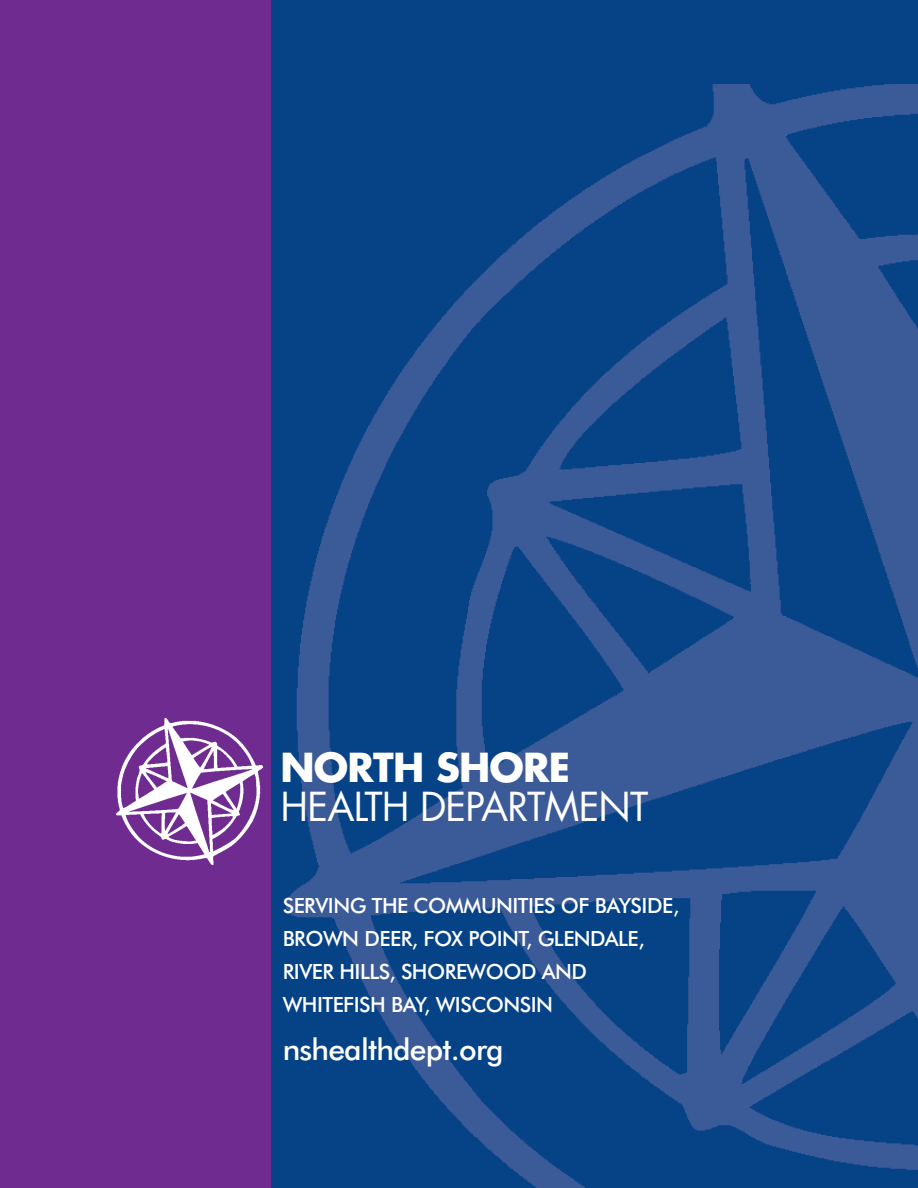
<style>
.page{position:relative;width:918px;height:1188px;background:#fff}
.page>*{position:absolute;margin:0;border:0;box-sizing:border-box;transform-origin:0 0}
.t1{font:38.85px "Futura";letter-spacing:-.02em;color:#fff}
.t2{font:700 38.85px "Futura";letter-spacing:-.02em;color:#fff}
.t3{font:500 30px "Futura BT";letter-spacing:-.025em;color:#fff}
.t4{font:500 21px/33px "Futura BT";letter-spacing:-.025em;color:#fff}
</style>
<div class="page">
<div style="left:0;top:0;width:271px;height:1188px;background:#702b91"></div>
<div style="left:272px;top:0;width:646px;height:1188px;background:#054286"></div>
<img style="left:286px;top:85px;width:632px;height:1103px">
<img style="left:117px;top:719px;width:146px;height:146px">
<h1 class="t2" style="left:280px;top:750px;width:291px">NORTH SHORE</h1>
<h1 class="t1" style="left:280px;top:789px;width:370px">HEALTH DEPARTMENT</h1>
<p class="t4" style="left:283px;top:891px;width:398px">SERVING THE COMMUNITIES OF BAYSIDE,<br>BROWN DEER, FOX POINT, GLENDALE,<br>RIVER HILLS, SHOREWOOD AND<br>WHITEFISH BAY, WISCONSIN</p>
<h2 class="t3" style="left:283px;top:1037px;width:223px">nshealthdept.org</h2>
</div>
